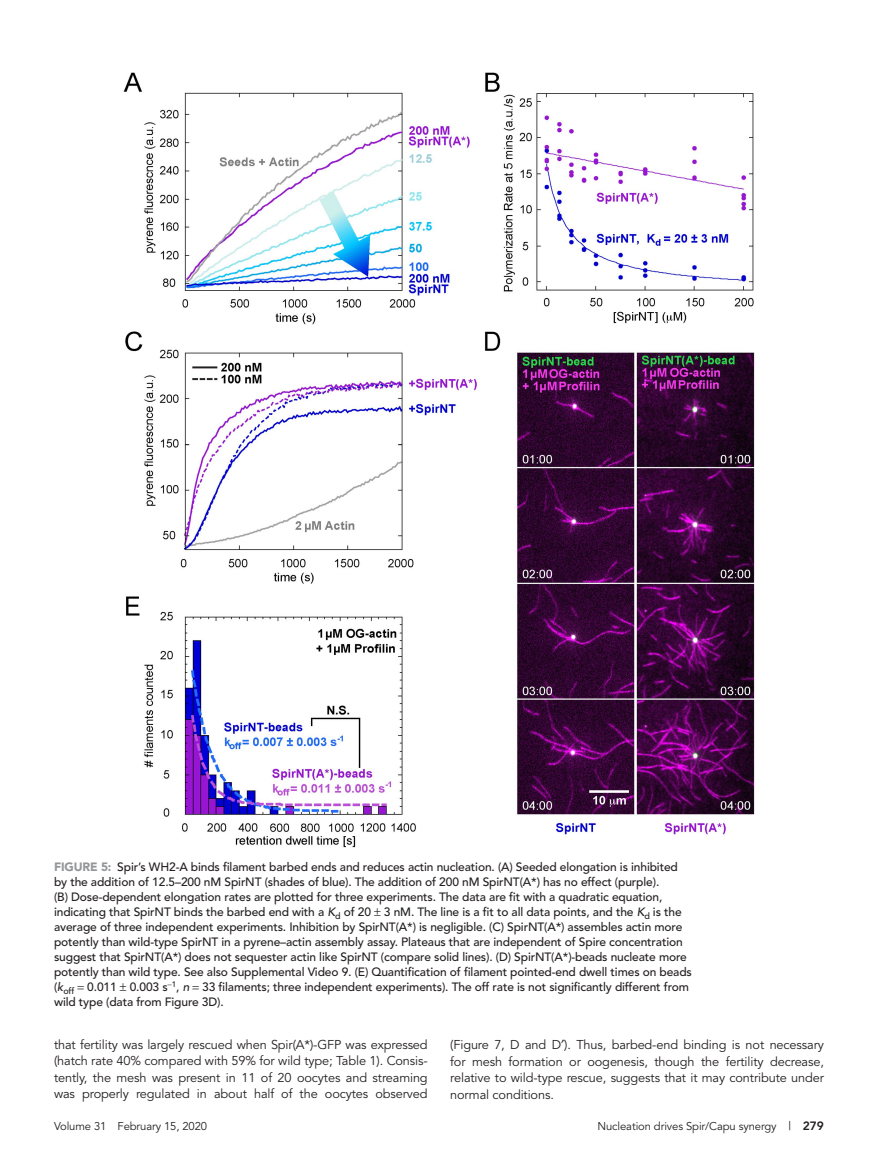
<style>
.page{position:relative;width:878px;height:1175px;background:#fff}
.page>*{position:absolute;margin:0;border:0;box-sizing:border-box;transform-origin:0 0}
.ParaFL{font:12.75px/16.5px "Avenir";letter-spacing:-.01em;color:#231f20;text-align:justify}
.FigCaption_35_5p{font:500 12px/15px "Avenir";letter-spacing:-.01em;color:#231f20}
.t1{font:11.25px "Avenir";letter-spacing:-.01em;color:#231f20}
.s1{font-weight:900;color:#939598}
.s2{font-style:italic}
.s3{font-size:12px}
.s4{font-weight:800;font-size:12px}
</style>
<div class="page">
<img style="left:124px;top:72px;width:630px;height:775px">
<p class="FigCaption_35_5p" style="left:54px;top:860px;width:639px"><span class="s1">FIGURE 5:</span> Spir’s WH2-A binds filament barbed ends and reduces actin nucleation. (A) Seeded elongation is inhibited by the addition of 12.5–200 nM SpirNT (shades of blue). The addition of 200 nM SpirNT(A*) has no effect (purple).<br>(B) Dose-dependent elongation rates are plotted for three experiments. The data are fit with a quadratic equation, indicating that SpirNT binds the barbed end with a <span class="s2">K</span><sub>d</sub> of 20 3 nM. The line is a fit to all data points, and the <span class="s2">K</span><sub>d</sub> is the average of three independent experiments. Inhibition by SpirNT(A*) is negligible. (C) SpirNT(A*) assembles actin more potently than wild-type SpirNT in a pyrene–actin assembly assay. Plateaus that are independent of Spire concentration suggest that SpirNT(A*) does not sequester actin like SpirNT (compare solid lines). (D) SpirNT(A*)-beads nucleate more potently than wild type. See also Supplemental Video 9<span class="s2">.</span> (E) Quantification of filament pointed-end dwell times on beads (<span class="s2">k</span><sub>off</sub> 0.011 0.003 s−<sup>1</sup>, <span class="s2">n</span> 33 filaments; three independent experiments). The off rate is not significantly different from wild type (data from Figure 3D).</p>
<p class="ParaFL" style="left:54px;top:1036px;width:375px">that fertility was largely rescued when Spir(A*)-GFP was expressed (hatch rate 40% compared with 59% for wild type; Table 1). Consis&shy;tently, the mesh was present in 11 of 20 oocytes and streaming was properly regulated in about half of the oocytes observed</p>
<p class="ParaFL" style="left:450px;top:1036px;width:375px">(Figure 7, D and D ). Thus, barbed-end binding is not necessary for mesh formation or oogenesis, though the fertility decrease, relative to wild-type rescue, suggests that it may contribute under normal conditions.</p>
<p class="t1" style="left:54px;top:1119px;width:154px">Volume 31 February 15, 2020</p>
<p class="t1" style="left:597px;top:1119px;width:228px">Nucleation drives Spir/Capu synergy <span class="s3">|</span> <span class="s4">279</span></p>
</div>
